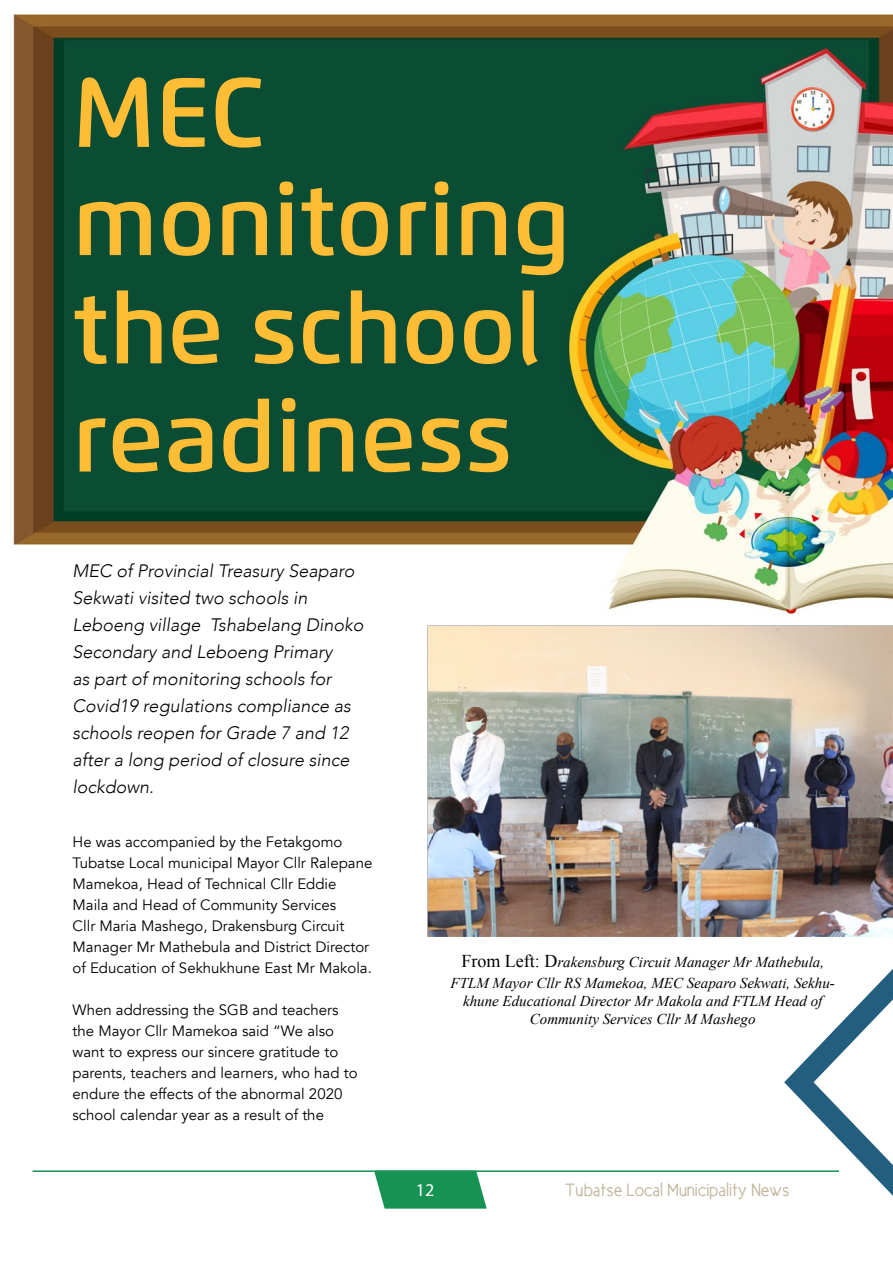
<style>
.page{position:relative;width:893px;height:1263px;background:#fff}
.page>*{position:absolute;margin:0;border:0;box-sizing:border-box;transform-origin:0 0}
.t1{font:600 98.4px/108.1px "Flexo";color:#ffbd36}
.t2{font:italic 300 18px/27px "Avenir";color:#000}
.t3{font:18px "New Cicle Gordita";color:#c2b59b}
.t4{font:18px "Myriad Pro";color:#fff}
.t5{font:15px/21px "Avenir";color:#000}
.t6{font:italic 15px/21.6px "Times New Roman";color:#000;text-align:center}
.s1{font-style:normal;font-size:18px}
</style>
<div class="page">
<hr style="left:33px;top:1170px;width:806px;height:2px;background:#169253">
<svg style="left:374px;top:1170px;width:113px;height:38px;background:#2c9c63"></svg>
<img style="left:11px;top:13px;width:882px;height:602px">
<img style="left:428px;top:626px;width:465px;height:310px">
<svg style="left:784px;top:969px;width:109px;height:227px"></svg>
<h1 class="t1" style="left:73px;top:58px;width:499px">MEC monitoring the school readiness</h1>
<p class="t2" style="left:73px;top:558px;width:292px">MEC of Provincial Treasury Seaparo<br>Sekwati visited two schools in<br>Leboeng village Tshabelang Dinoko<br>Secondary and Leboeng Primary<br>as part of monitoring schools for<br>Covid19 regulations compliance as schools reopen for Grade 7 and 12 after a long period of closure since lockdown.</p>
<p class="t5" style="left:73px;top:831px;width:301px">He was accompanied by the Fetakgomo Tubatse Local municipal Mayor Cllr Ralepane Mamekoa, Head of Technical Cllr Eddie Maila and Head of Community Services<br>Cllr Maria Mashego, Drakensburg Circuit Manager Mr Mathebula and District Director of Education of Sekhukhune East Mr Makola.</p>
<p class="t5" style="left:73px;top:999px;width:286px">When addressing the SGB and teachers the Mayor Cllr Mamekoa said “We also want to express our sincere gratitude to parents, teachers and learners, who had to endure the effects of the abnormal 2020 school calendar year as a result of the</p>
<p class="t6" style="left:450px;top:950px;width:386px"><span class="s1">From Left: D</span>rakensburg Circuit Manager Mr Mathebula,<br>FTLM Mayor Cllr RS Mamekoa, MEC Seaparo Sekwati, Sekhu-</p>
<p class="t6" style="left:463px;top:992px;width:361px;line-height:18px">khune Educational Director Mr Makola and FTLM Head of<br>Community Services Cllr M Mashego</p>
<p class="t4" style="left:416px;top:1179px;width:20px">12</p>
<p class="t3" style="left:565px;top:1181px;width:226px">Tubatse Local Municipality News</p>
</div>
